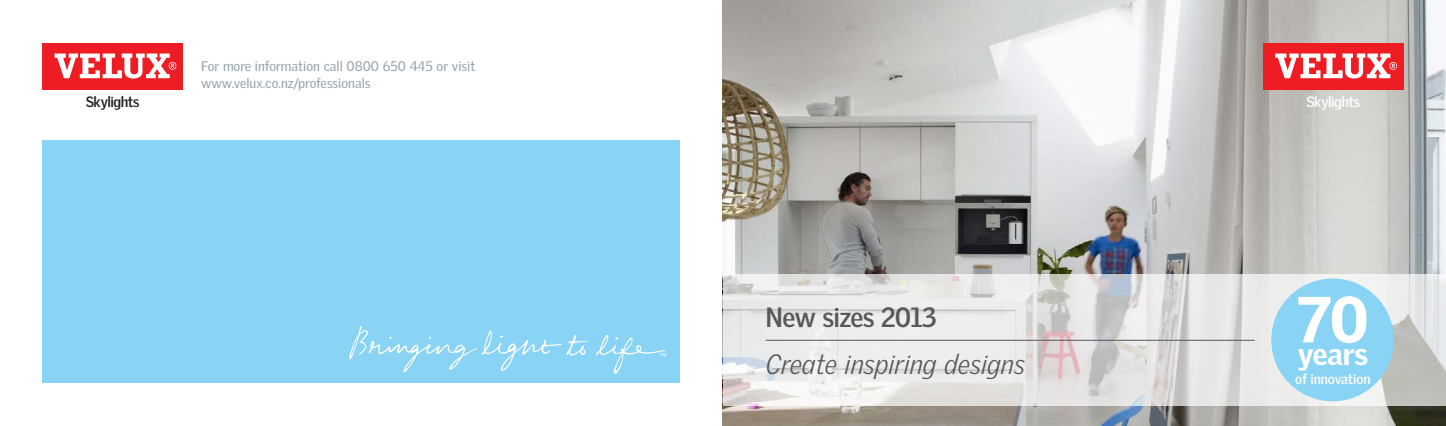
<style>
.page{position:relative;width:1446px;height:426px;background:#fff}
.page>*{position:absolute;margin:0;border:0;box-sizing:border-box;transform-origin:0 0}
.t1{font:900 63.15px "Velux Gothic";color:#fff}
.t2{font:900 29.85px "Velux Gothic";letter-spacing:-.01em;color:#fff}
.t3{font:italic 300 27px "Velux Gothic";color:#57585a}
.t4{font:700 27px "Velux Gothic";letter-spacing:-.025em;color:#57585a}
.t5{font:700 14.55px "Velux Gothic";letter-spacing:-.035em;color:#231f20}
.t6{font:700 14.55px "Velux Gothic";letter-spacing:-.035em;color:#fff}
.t7{font:700 13.8px "Velux Gothic";letter-spacing:-.01em;color:#fff}
.t8{font:13.5px/16.5px "Velux Gothic";color:#93a1ac}
</style>
<div class="page">
<img style="left:723px;top:0;width:723px;height:425px">
<svg style="left:723px;top:274px;width:723px;height:131px;background:#e1e1e0"></svg>
<div style="left:1263px;top:43px;width:140px;height:46px;background:#ee1d23"></div>
<svg style="left:1275px;top:53px;width:122px;height:25px"></svg>
<div style="left:43px;top:43px;width:140px;height:46px;background:#ee1d23"></div>
<svg style="left:55px;top:53px;width:121px;height:25px"></svg>
<div style="left:43px;top:140px;width:637px;height:243px;background:#89d3f4"></div>
<svg style="left:349px;top:326px;width:317px;height:47px"></svg>
<hr style="left:765px;top:339px;width:490px;height:1px;background:#57585a">
<div style="left:1271px;top:278px;width:123px;height:123px;background:#89d3f4;border-radius:50%"></div>
<p class="t8" style="left:201px;top:58px;width:276px">For more information call 0800 650 445 or visit www.velux.co.nz/professionals</p>
<p class="t5" style="left:86px;top:92px;width:55px">Skylights</p>
<p class="t6" style="left:1306px;top:92px;width:55px">Skylights</p>
<h3 class="t4" style="left:765px;top:299px;width:172px">New sizes 2013</h3>
<h3 class="t3" style="left:765px;top:347px;width:261px">Create inspiring designs</h3>
<h1 class="t1" style="left:1297px;top:279px;width:73px">70</h1>
<h2 class="t2" style="left:1298px;top:335px;width:72px">years</h2>
<p class="t7" style="left:1295px;top:369px;width:77px">of innovation</p>
</div>
